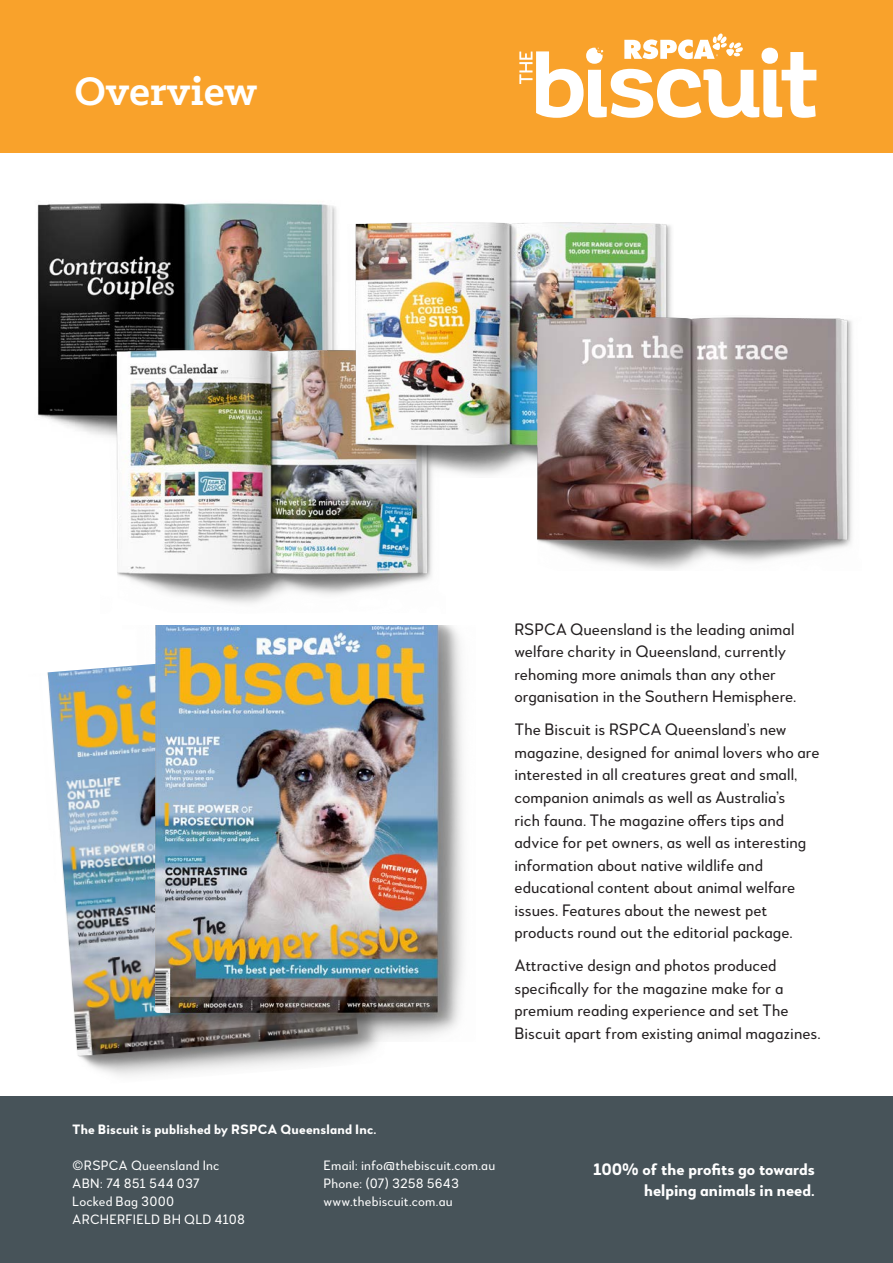
<style>
.page{position:relative;width:893px;height:1263px;background:#fff}
.page>*{position:absolute;margin:0;border:0;box-sizing:border-box;transform-origin:0 0}
.main_head{font:700 45px "Klinic Slab";color:#fff}
.body{font:16.5px/22.5px "Woodford Bourne PRO";color:#231f20}
.body-2{font:700 16.5px/21px "Woodford Bourne PRO";color:#fff;text-align:right}
.SB_-_Sans_Body_8pt{font:13.5px/18px "Woodford Bourne PRO";letter-spacing:.01em;color:#fff}
.SB_-_Sans_Body_8pt-2{font:700 13.5px "Woodford Bourne PRO";letter-spacing:.01em;color:#fff}
</style>
<div class="page">
<img style="left:37px;top:202px;width:300px;height:233px">
<div style="left:0;top:0;width:893px;height:152px;background:#f9a22b"></div>
<svg style="left:519px;top:33px;width:297px;height:85px"></svg>
<div style="left:0;top:1096px;width:893px;height:167px;background:#475359"></div>
<img style="left:101px;top:348px;width:331px;height:256px">
<img style="left:342px;top:222px;width:330px;height:255px">
<img style="left:47px;top:666px;width:333px;height:410px">
<img style="left:123px;top:626px;width:340px;height:415px">
<img style="left:530px;top:316px;width:322px;height:254px">
<p class="main_head" style="left:74px;top:61px;width:185px">Overview</p>
<p class="body" style="left:514px;top:618px;width:284px">RSPCA Queensland is the leading animal welfare charity in Queensland, currently rehoming more animals than any other organisation in the Southern Hemisphere.</p>
<p class="body" style="left:514px;top:719px;width:306px">The Biscuit is RSPCA Queensland’s new magazine, designed for animal lovers who are interested in all creatures great and small, companion animals as well as Australia’s<br>rich fauna. The magazine offers tips and advice for pet owners, as well as interesting information about native wildlife and educational content about animal welfare issues. Features about the newest pet products round out the editorial package.</p>
<p class="body" style="left:514px;top:954px;width:308px">Attractive design and photos produced specifically for the magazine make for a premium reading experience and set The Biscuit apart from existing animal magazines.</p>
<p class="SB_-_Sans_Body_8pt-2" style="left:72px;top:1121px;width:306px">The Biscuit is published by RSPCA Queensland Inc.</p>
<p class="SB_-_Sans_Body_8pt" style="left:72px;top:1157px;width:149px">©RSPCA Queensland Inc<br>ABN: 74 851 544 037</p>
<p class="SB_-_Sans_Body_8pt" style="left:72px;top:1193px;width:174px">Locked Bag 3000<br>ARCHERFIELD BH QLD 4108</p>
<p class="SB_-_Sans_Body_8pt" style="left:324px;top:1157px;width:173px">Email: info@thebiscuit.com.au<br>Phone: (07) 3258 5643 www.thebiscuit.com.au</p>
<p class="body-2" style="left:593px;top:1159px;width:223px">100% of the profits go towards helping animals in need.</p>
</div>
